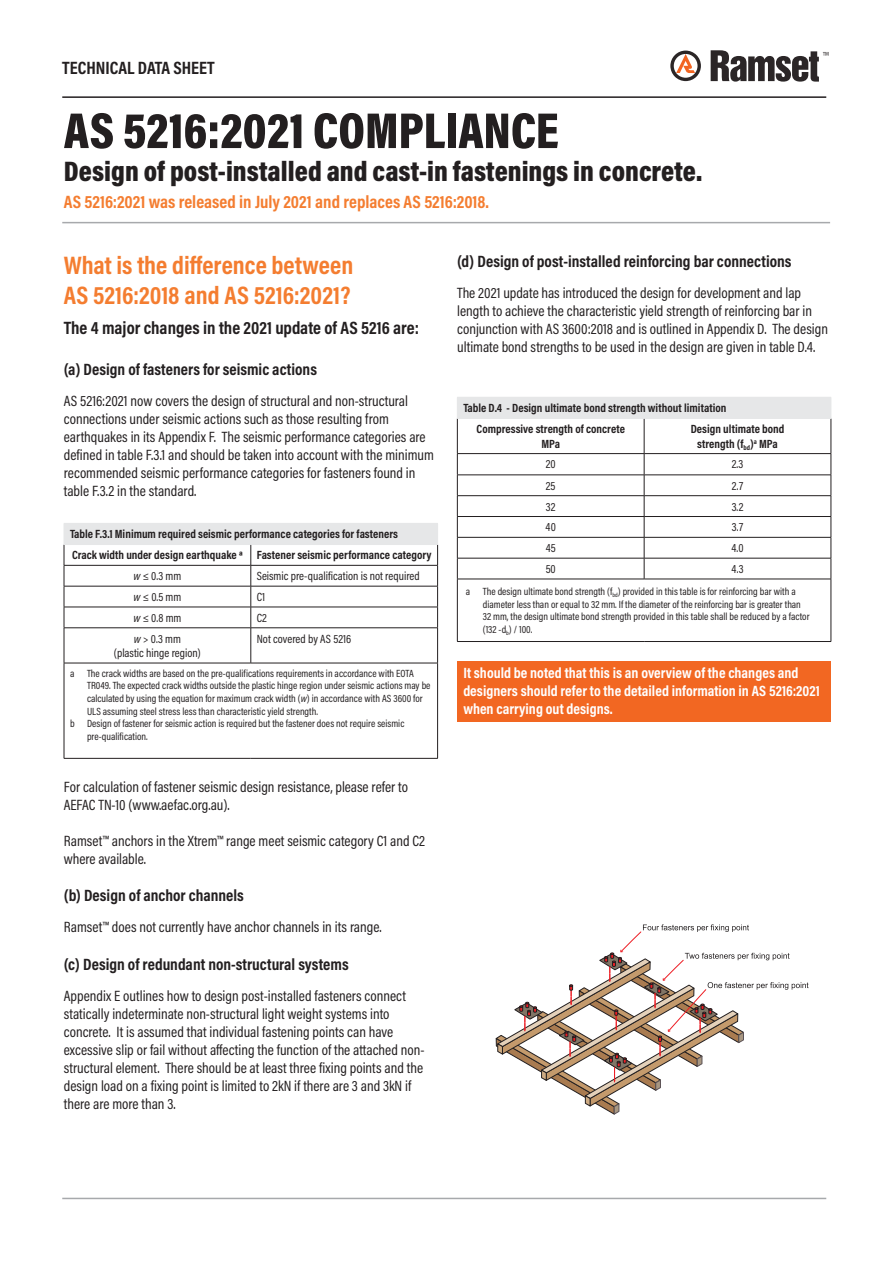
<style>
.page{position:relative;width:893px;height:1263px;background:#fff}
.page>*{position:absolute;margin:0;border:0;box-sizing:border-box;transform-origin:0 0}
.t1{font:900 51px "Acumin Pro Cond";color:#231f20}
.t2{font:900 28.5px "Acumin Pro Cond";color:#231f20}
.t3{font:700 25.5px/30px "Acumin Pro Cond";color:#f47d30}
.t4{font:700 18px "Acumin Pro Cond";color:#231f20}
.t5{font:700 18px "Acumin Pro Cond";color:#f47d30}
.t6{font:700 16.5px "Acumin Pro Cond";color:#231f20}
.t7{font:15px/18px "Acumin Pro Cond";color:#231f20}
.t8{font:700 15px/18px "Acumin Pro Cond";color:#fff}
.t9{font:700 12px/21.1px "Acumin Pro Cond";color:#231f20}
.t10{font:12px/14.4px "Acumin Pro Cond";color:#231f20;text-align:center}
.t11{font:10.5px/12.6px "Acumin Pro Cond";color:#231f20}
.s1{font-style:italic}
</style>
<div class="page">
<svg style="left:670px;top:51px;width:31px;height:30px"></svg>
<svg style="left:711px;top:50px;width:117px;height:32px"></svg>
<hr style="left:62px;top:96px;width:764px;height:2px;background:#231f20">
<hr style="left:62px;top:222px;width:768px;height:1px;background:#a7a9ac">
<hr style="left:62px;top:1198px;width:764px;height:1px;background:#a7a9ac">
<div style="left:64px;top:523px;width:374px;height:21px;background:#e6e7e8"></div>
<hr style="left:64px;top:565px;width:187px;height:1px;background:#231f20">
<hr style="left:251px;top:565px;width:187px;height:1px;background:#231f20">
<hr style="left:64px;top:586px;width:187px;height:1px;background:#231f20">
<hr style="left:251px;top:586px;width:187px;height:1px;background:#231f20">
<hr style="left:64px;top:607px;width:187px;height:1px;background:#231f20">
<hr style="left:251px;top:607px;width:187px;height:1px;background:#231f20">
<svg style="left:251px;top:545px;width:1px;height:82px"></svg>
<hr style="left:64px;top:627px;width:187px;height:1px;background:#231f20">
<hr style="left:64px;top:628px;width:1px;height:35px;background:#231f20">
<hr style="left:251px;top:627px;width:187px;height:1px;background:#231f20">
<hr style="left:251px;top:628px;width:1px;height:35px;background:#231f20">
<hr style="left:437px;top:628px;width:1px;height:35px;background:#231f20">
<hr style="left:64px;top:663px;width:187px;height:1px;background:#231f20">
<hr style="left:64px;top:663px;width:1px;height:95px;background:#231f20">
<hr style="left:251px;top:663px;width:187px;height:1px;background:#231f20">
<hr style="left:437px;top:663px;width:1px;height:95px;background:#231f20">
<hr style="left:64px;top:758px;width:187px;height:1px;background:#231f20">
<hr style="left:251px;top:758px;width:187px;height:1px;background:#231f20">
<svg style="left:64px;top:545px;width:1px;height:82px"></svg>
<svg style="left:437px;top:545px;width:1px;height:82px"></svg>
<hr style="left:64px;top:544px;width:187px;height:1px;background:#e6e7e8">
<hr style="left:251px;top:544px;width:187px;height:1px;background:#e6e7e8">
<svg style="left:496px;top:924px;width:313px;height:190px"></svg>
<div style="left:457px;top:397px;width:374px;height:21px;background:#e6e7e8"></div>
<div style="left:457px;top:661px;width:374px;height:61px;background:#f26722"></div>
<hr style="left:457px;top:419px;width:1px;height:34px;background:#231f20">
<hr style="left:644px;top:419px;width:1px;height:34px;background:#231f20">
<hr style="left:831px;top:419px;width:1px;height:34px;background:#231f20">
<hr style="left:457px;top:453px;width:187px;height:1px;background:#231f20">
<hr style="left:644px;top:453px;width:187px;height:1px;background:#231f20">
<hr style="left:457px;top:475px;width:187px;height:1px;background:#231f20">
<hr style="left:644px;top:475px;width:187px;height:1px;background:#231f20">
<hr style="left:457px;top:495px;width:187px;height:1px;background:#231f20">
<hr style="left:644px;top:495px;width:187px;height:1px;background:#231f20">
<hr style="left:457px;top:516px;width:187px;height:1px;background:#231f20">
<hr style="left:644px;top:516px;width:187px;height:1px;background:#231f20">
<hr style="left:457px;top:537px;width:187px;height:1px;background:#231f20">
<hr style="left:644px;top:537px;width:187px;height:1px;background:#231f20">
<hr style="left:457px;top:558px;width:187px;height:1px;background:#231f20">
<svg style="left:457px;top:454px;width:1px;height:125px"></svg>
<hr style="left:644px;top:558px;width:187px;height:1px;background:#231f20">
<svg style="left:644px;top:454px;width:1px;height:125px"></svg>
<svg style="left:831px;top:454px;width:1px;height:125px"></svg>
<hr style="left:457px;top:579px;width:187px;height:1px;background:#231f20">
<hr style="left:457px;top:579px;width:1px;height:62px;background:#231f20">
<hr style="left:644px;top:579px;width:187px;height:1px;background:#231f20">
<hr style="left:831px;top:579px;width:1px;height:62px;background:#231f20">
<svg style="left:831px;top:398px;width:1px;height:20px"></svg>
<hr style="left:457px;top:418px;width:187px;height:1px;background:#e6e7e8">
<hr style="left:644px;top:418px;width:187px;height:1px;background:#e6e7e8">
<hr style="left:457px;top:641px;width:187px;height:1px;background:#231f20">
<hr style="left:644px;top:641px;width:187px;height:1px;background:#231f20">
<p class="t4" style="left:62px;top:55px;width:154px">TECHNICAL DATA SHEET</p>
<h1 class="t1" style="left:64px;top:97px;width:496px">AS 5216:2021 COMPLIANCE</h1>
<h2 class="t2" style="left:64px;top:153px;width:640px">Design of post-installed and cast-in fastenings in concrete.</h2>
<p class="t5" style="left:64px;top:190px;width:427px">AS 5216:2021 was released in July 2021 and replaces AS 5216:2018.</p>
<h3 class="t3" style="left:64px;top:249px;width:291px">What is the difference between<br>AS 5216:2018 and AS 5216:2021?</h3>
<p class="t4" style="left:64px;top:316px;width:357px">The 4 major changes in the 2021 update of AS 5216 are:</p>
<p class="t6" style="left:64px;top:359px;width:255px">(a) Design of fasteners for seismic actions</p>
<p class="t7" style="left:64px;top:392px;width:372px">AS 5216:2021 now covers the design of structural and non-structural connections under seismic actions such as those resulting from earthquakes in its Appendix F. The seismic performance categories are defined in table F.3.1 and should be taken into account with the minimum recommended seismic performance categories for fasteners found in table F.3.2 in the standard.</p>
<p class="t9" style="left:70px;top:523px;width:330px">Table F.3.1 Minimum required seismic performance categories for fasteners</p>
<p class="t9" style="left:72px;top:544px;width:361px">Crack width under design earthquake a Fastener seismic performance category</p>
<p class="t10" style="left:133px;top:569px;width:49px"><span class="s1">w</span> ≤ 0.3 mm</p>
<p class="t10" style="left:257px;top:569px;width:165px">Seismic pre-qualification is not required</p>
<p class="t10" style="left:133px;top:589px;width:49px"><span class="s1">w</span> ≤ 0.5 mm</p>
<p class="t10" style="left:257px;top:589px;width:10px">C1</p>
<p class="t10" style="left:133px;top:610px;width:49px"><span class="s1">w</span> ≤ 0.8 mm</p>
<p class="t10" style="left:257px;top:610px;width:12px">C2</p>
<p class="t10" style="left:114px;top:631px;width:88px"><span class="s1">w</span> &gt; 0.3 mm<br>(plastic hinge region)</p>
<p class="t10" style="left:257px;top:631px;width:96px">Not covered by AS 5216</p>
<p class="t11" style="left:70px;top:667px;width:345px">a The crack widths are based on the pre-qualifications requirements in accordance with EOTA</p>
<p class="t11" style="left:87px;top:679px;width:345px">TR049. The expected crack widths outside the plastic hinge region under seismic actions may be</p>
<p class="t11" style="left:87px;top:692px;width:337px">calculated by using the equation for maximum crack width (<span class="s1">w</span>) in accordance with AS 3600 for</p>
<p class="t11" style="left:87px;top:704px;width:232px">ULS assuming steel stress less than characteristic yield strength.</p>
<p class="t11" style="left:70px;top:717px;width:336px">b Design of fastener for seismic action is required but the fastener does not require seismic</p>
<p class="t11" style="left:87px;top:730px;width:62px">pre-qualification.</p>
<p class="t7" style="left:64px;top:777px;width:346px">For calculation of fastener seismic design resistance, please refer to<br>AEFAC TN-10 (www.aefac.org.au).</p>
<p class="t7" style="left:64px;top:831px;width:363px">Ramset™ anchors in the Xtrem™ range meet seismic category C1 and C2 where available.</p>
<p class="t6" style="left:64px;top:885px;width:182px">(b) Design of anchor channels</p>
<p class="t7" style="left:64px;top:918px;width:320px">Ramset™ does not currently have anchor channels in its range.</p>
<p class="t6" style="left:64px;top:953px;width:286px">(c) Design of redundant non-structural systems</p>
<p class="t7" style="left:64px;top:986px;width:362px">Appendix E outlines how to design post-installed fasteners connect statically indeterminate non-structural light weight systems into concrete. It is assumed that individual fastening points can have excessive slip or fail without affecting the function of the attached non&shy;structural element. There should be at least three fixing points and the design load on a fixing point is limited to 2kN if there are 3 and 3kN if there are more than 3.</p>
<p class="t6" style="left:457px;top:251px;width:336px">(d) Design of post-installed reinforcing bar connections</p>
<p class="t7" style="left:457px;top:284px;width:372px">The 2021 update has introduced the design for development and lap length to achieve the characteristic yield strength of reinforcing bar in conjunction with AS 3600:2018 and is outlined in Appendix D. The design ultimate bond strengths to be used in the design are given in table D.4.</p>
<p class="t9" style="left:477px;top:397px;width:251px;text-indent:-13px">Table D.4 - Design ultimate bond strength without limitation<br>Compressive strength of concrete</p>
<p class="t9" style="left:541px;top:433px;width:20px">MPa</p>
<p class="t9" style="left:691px;top:421px;width:95px;line-height:14.4px;text-align:center">Design ultimate bond strength (f<sub>bd</sub>)<sup>a</sup> MPa</p>
<p class="t10" style="left:546px;top:457px;width:11px">20</p>
<p class="t10" style="left:732px;top:457px;width:13px">2.3</p>
<p class="t10" style="left:546px;top:478px;width:11px">25</p>
<p class="t10" style="left:732px;top:478px;width:13px">2.7</p>
<p class="t10" style="left:546px;top:499px;width:11px">32</p>
<p class="t10" style="left:732px;top:499px;width:13px">3.2</p>
<p class="t10" style="left:546px;top:520px;width:12px">40</p>
<p class="t10" style="left:732px;top:520px;width:13px">3.7</p>
<p class="t10" style="left:546px;top:541px;width:12px">45</p>
<p class="t10" style="left:731px;top:541px;width:13px">4.0</p>
<p class="t10" style="left:546px;top:561px;width:12px">50</p>
<p class="t10" style="left:732px;top:561px;width:13px">4.3</p>
<p class="t11" style="left:483px;top:585px;width:328px;text-indent:-17px">a The design ultimate bond strength (f<sub>bd</sub>) provided in this table is for reinforcing bar with a diameter less than or equal to 32 mm. If the diameter of the reinforcing bar is greater than 32 mm, the design ultimate bond strength provided in this table shall be reduced by a factor (132 -d<sub>b</sub>) / 100.</p>
<p class="t8" style="left:463px;top:664px;width:358px">It should be noted that this is an overview of the changes and designers should refer to the detailed information in AS 5216:2021 when carrying out designs.</p>
</div>
